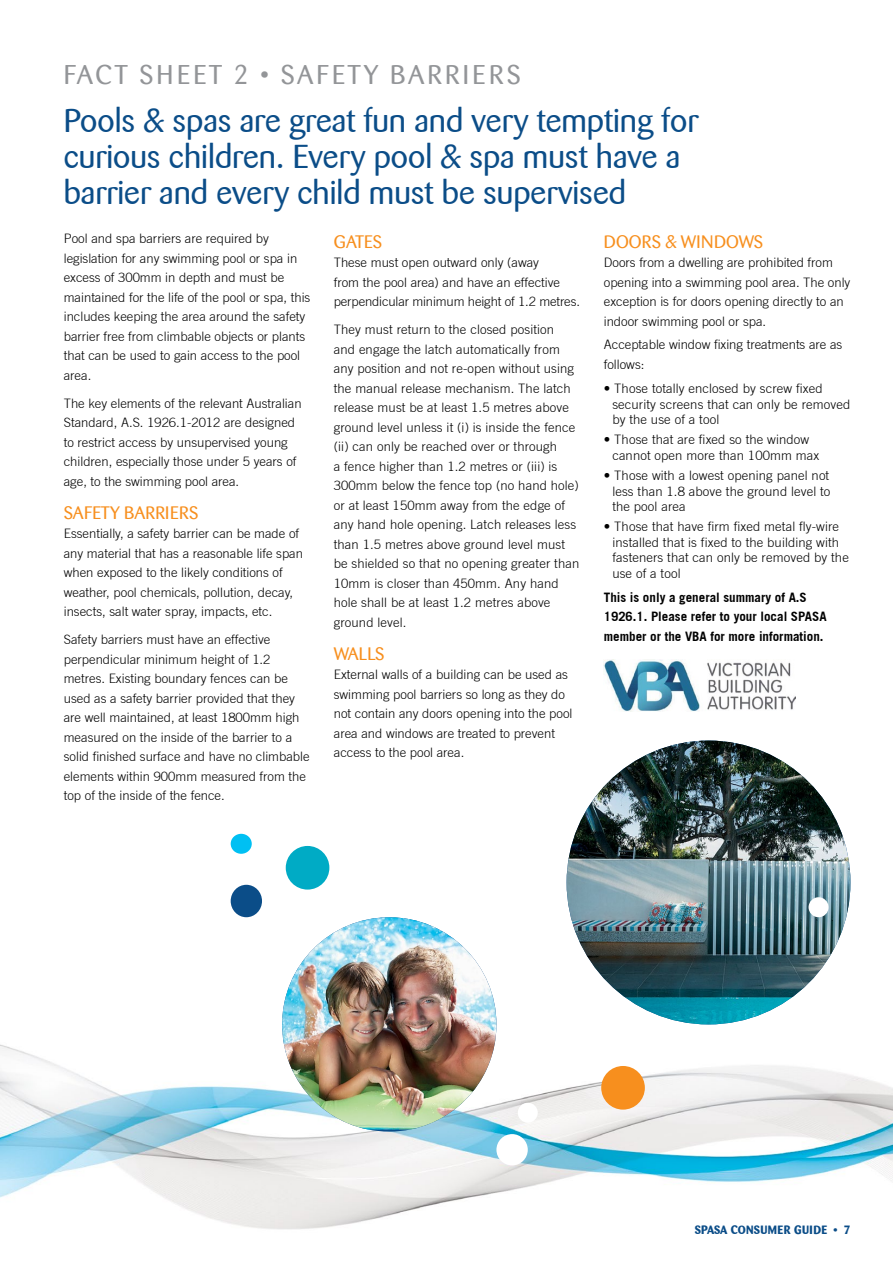
<style>
.page{position:relative;width:893px;height:1263px;background:#fff}
.page>*{position:absolute;margin:0;border:0;box-sizing:border-box;transform-origin:0 0}
.t1{font:33px/36px "Barmeno";color:#0b4d88}
.t2{font:27px "Barmeno";letter-spacing:.11em;color:#939598}
.t3{font:18px "Barmeno";letter-spacing:.01em;color:#f78f1e}
.t4{font:300 13.05px/19.5px "Trade Gothic";color:#000}
.t5{font:700 13.05px/19.5px "Trade Gothic";color:#000}
.t6{font:700 12px "Barmeno";letter-spacing:.02em;color:#0b4d88}
</style>
<div class="page">
<img style="left:0;top:910px;width:893px;height:319px">
<img style="left:567px;top:740px;width:283px;height:284px;border-radius:142px">
<img style="left:604px;top:659px;width:191px;height:52px">
<div style="left:601px;top:1066px;width:44px;height:43px;background:#f78f1e;border-radius:50%"></div>
<div style="left:286px;top:846px;width:43px;height:43px;background:#00abc5;border-radius:50%"></div>
<div style="left:231px;top:885px;width:31px;height:32px;background:#0b4d88;border-radius:50%"></div>
<div style="left:231px;top:834px;width:21px;height:20px;background:#00c0f3;border-radius:50%"></div>
<div style="left:518px;top:1103px;width:20px;height:20px;background:#fff;border-radius:50%"></div>
<div style="left:496px;top:1134px;width:32px;height:31px;background:#fff;border-radius:50%"></div>
<div style="left:809px;top:897px;width:19px;height:20px;background:#fff;border-radius:50%"></div>
<img style="left:282px;top:917px;width:214px;height:212px">
<h2 class="t2" style="left:64px;top:59px;width:458px">FACT SHEET 2 • SAFETY BARRIERS</h2>
<h1 class="t1" style="left:64px;top:102px;width:636px">Pools &amp; spas are great fun and very tempting for curious children. Every pool &amp; spa must have a barrier and every child must be supervised</h1>
<p class="t4" style="left:64px;top:229px;width:248px">Pool and spa barriers are required by legislation for any swimming pool or spa in excess of 300mm in depth and must be maintained for the life of the pool or spa, this includes keeping the area around the safety barrier free from climbable objects or plants that can be used to gain access to the pool area.</p>
<p class="t4" style="left:64px;top:393px;width:239px">The key elements of the relevant Australian Standard, A.S. 1926.1-2012 are designed to restrict access by unsupervised young children, especially those under 5 years of age, to the swimming pool area.</p>
<h3 class="t3" style="left:64px;top:502px;width:136px">SAFETY BARRIERS</h3>
<p class="t4" style="left:64px;top:524px;width:241px">Essentially, a safety barrier can be made of any material that has a reasonable life span when exposed to the likely conditions of weather, pool chemicals, pollution, decay, insects, salt water spray, impacts, etc.</p>
<p class="t4" style="left:64px;top:630px;width:247px">Safety barriers must have an effective perpendicular minimum height of 1.2 metres. Existing boundary fences can be used as a safety barrier provided that they are well maintained, at least 1800mm high measured on the inside of the barrier to a solid finished surface and have no climbable elements within 900mm measured from the top of the inside of the fence.</p>
<h3 class="t3" style="left:604px;top:231px;width:161px">DOORS &amp; WINDOWS</h3>
<p class="t4" style="left:604px;top:253px;width:248px">Doors from a dwelling are prohibited from opening into a swimming pool area. The only exception is for doors opening directly to an indoor swimming pool or spa.</p>
<p class="t4" style="left:604px;top:335px;width:240px">Acceptable window fixing treatments are as follows:</p>
<p class="t4" style="left:612px;top:380px;width:239px;line-height:15.6px;text-indent:-9px">• Those totally enclosed by screw fixed security screens that can only be removed by the use of a tool</p>
<p class="t4" style="left:612px;top:432px;width:208px;line-height:15.6px;text-indent:-9px">• Those that are fixed so the window cannot open more than 100mm max</p>
<p class="t4" style="left:612px;top:467px;width:220px;line-height:15.6px;text-align:justify;text-indent:-9px">• Those with a lowest opening panel not less than 1.8 above the ground level to the pool area</p>
<p class="t4" style="left:612px;top:518px;width:238px;line-height:15.6px;text-indent:-9px">• Those that have firm fixed metal fly-wire installed that is fixed to the building with fasteners that can only be removed by the use of a tool</p>
<p class="t5" style="left:604px;top:587px;width:224px">This is only a general summary of A.S<br>1926.1. Please refer to your local SPASA member or the VBA for more information.</p>
<h3 class="t3" style="left:334px;top:231px;width:50px">GATES</h3>
<p class="t4" style="left:334px;top:253px;width:248px">These must open outward only (away<br>from the pool area) and have an effective perpendicular minimum height of 1.2 metres.</p>
<p class="t4" style="left:334px;top:320px;width:247px">They must return to the closed position<br>and engage the latch automatically from any position and not re-open without using the manual release mechanism. The latch release must be at least 1.5 metres above ground level unless it (i) is inside the fence (ii) can only be reached over or through<br>a fence higher than 1.2 metres or (iii) is 300mm below the fence top (no hand hole) or at least 150mm away from the edge of any hand hole opening. Latch releases less than 1.5 metres above ground level must be shielded so that no opening greater than 10mm is closer than 450mm. Any hand hole shall be at least 1.2 metres above ground level.</p>
<h3 class="t3" style="left:334px;top:643px;width:52px">WALLS</h3>
<p class="t4" style="left:334px;top:664px;width:240px">External walls of a building can be used as swimming pool barriers so long as they do not contain any doors opening into the pool area and windows are treated to prevent access to the pool area.</p>
<p class="t6" style="left:695px;top:1222px;width:157px">SPASA CONSUMER GUIDE • 7</p>
</div>
